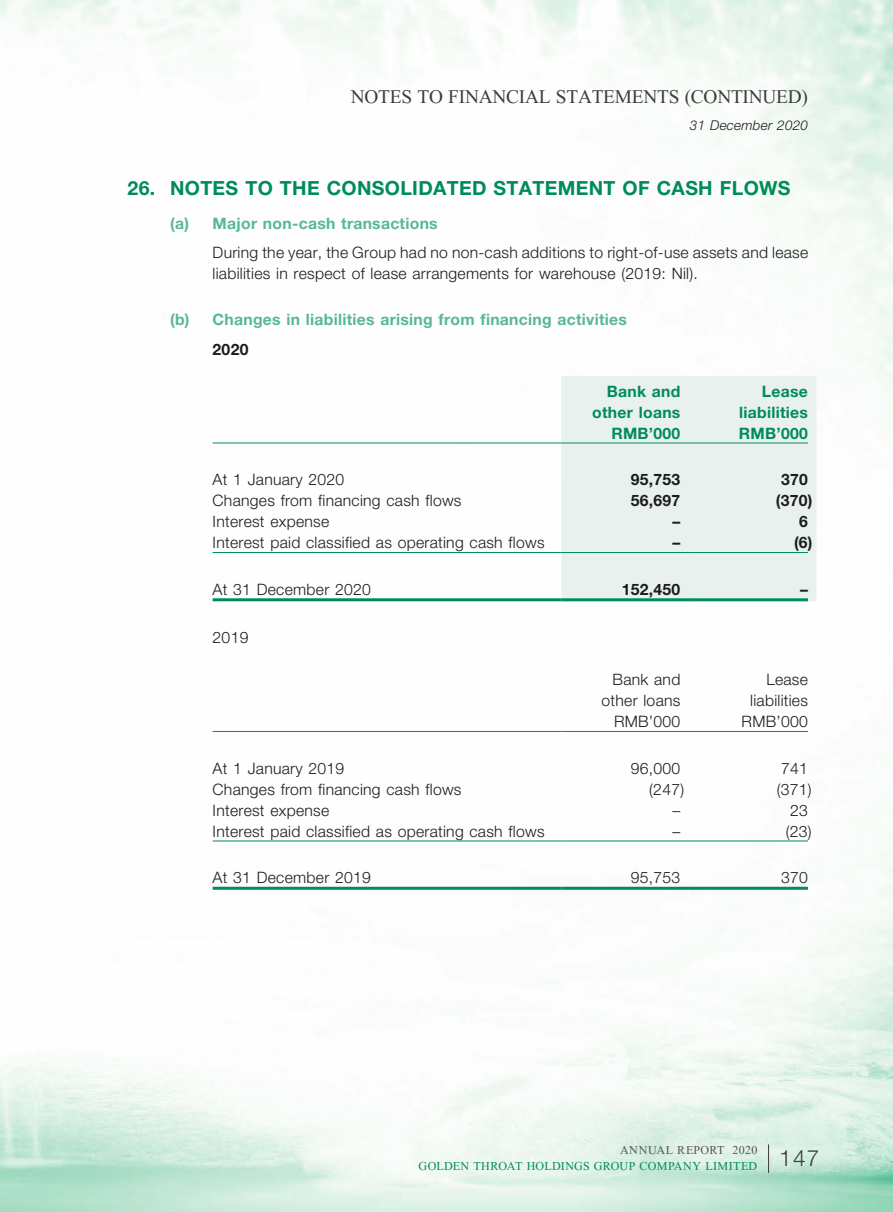
<style>
.page{position:relative;width:893px;height:1212px;background:#fff}
.page>*{position:absolute;margin:0;border:0;box-sizing:border-box;transform-origin:0 0}
.t1{font:24px "Aparajita";letter-spacing:-.01em;color:#3c3c3b}
.t2{font:700 19.5px "Helvetica Neue LT Std";letter-spacing:.015em;color:#008c5a}
.t3{font:300 15.75px/21px "Helvetica Neue LT Std";letter-spacing:.015em;color:#1c1c1b;text-align:right}
.t4{font:700 15.75px "Helvetica Neue LT Std";letter-spacing:.015em;color:#57b895}
.t5{font:700 15.75px/21px "Helvetica Neue LT Std";letter-spacing:.015em;color:#008c5a;text-align:right}
.t6{font:700 15.75px "Helvetica Neue LT Std";letter-spacing:.015em;color:#1c1c1b}
.t7{font:15px "Aparajita";letter-spacing:.015em;color:#008c5a}
.t8{font:15px "Aparajita";letter-spacing:.015em;color:#575756}
.t9{font:italic 300 13.5px "Helvetica Neue LT Std";letter-spacing:.015em;color:#1c1c1b}
</style>
<div class="page">
<img style="left:0;top:0;width:893px;height:1212px">
<svg style="left:768px;top:1144px;width:1px;height:29px"></svg>
<div style="left:561px;top:376px;width:255px;height:225px;background:#e9f1ee"></div>
<hr style="left:213px;top:443px;width:348px;height:1px;background:#008c5a">
<hr style="left:561px;top:443px;width:128px;height:1px;background:#008c5a">
<hr style="left:689px;top:443px;width:119px;height:1px;background:#008c5a">
<hr style="left:213px;top:552px;width:348px;height:1px;background:#008c5a">
<hr style="left:561px;top:552px;width:128px;height:1px;background:#008c5a">
<hr style="left:689px;top:552px;width:119px;height:1px;background:#008c5a">
<hr style="left:213px;top:598px;width:348px;height:3px;background:#008c5a">
<hr style="left:561px;top:598px;width:128px;height:3px;background:#008c5a">
<hr style="left:689px;top:598px;width:119px;height:3px;background:#008c5a">
<hr style="left:213px;top:731px;width:348px;height:1px;background:#008c5a">
<hr style="left:561px;top:731px;width:128px;height:1px;background:#008c5a">
<hr style="left:689px;top:731px;width:119px;height:1px;background:#008c5a">
<hr style="left:213px;top:840px;width:348px;height:1px;background:#008c5a">
<hr style="left:561px;top:840px;width:128px;height:1px;background:#008c5a">
<hr style="left:689px;top:840px;width:119px;height:1px;background:#008c5a">
<hr style="left:213px;top:887px;width:348px;height:3px;background:#008c5a">
<hr style="left:561px;top:887px;width:128px;height:3px;background:#008c5a">
<hr style="left:689px;top:887px;width:119px;height:3px;background:#008c5a">
<h1 class="t1" style="left:351px;top:85px;width:459px">NOTES TO FINANCIAL STATEMENTS (CONTINUED)</h1>
<p class="t9" style="left:690px;top:117px;width:119px">31 December 2020</p>
<p class="t2" style="left:128px;top:176px;width:665px">26. NOTES TO THE CONSOLIDATED STATEMENT OF CASH FLOWS</p>
<p class="t4" style="left:170px;top:213px;width:269px">(a) Major non-cash transactions</p>
<p class="t3" style="left:213px;top:242px;width:597px;text-align:left">During the year, the Group had no non-cash additions to right-of-use assets and lease liabilities in respect of lease arrangements for warehouse (2019: Nil).</p>
<p class="t4" style="left:170px;top:310px;width:458px">(b) Changes in liabilities arising from financing activities</p>
<p class="t6" style="left:213px;top:339px;width:37px">2020</p>
<p class="t5" style="left:592px;top:380px;width:90px">Bank and other loans</p>
<p class="t5" style="left:739px;top:380px;width:70px">Lease liabilities</p>
<p class="t5" style="left:611px;top:422px;width:71px">RMB’000</p>
<p class="t5" style="left:739px;top:422px;width:71px">RMB’000</p>
<p class="t3" style="left:213px;top:469px;width:133px">At 1 January 2020</p>
<p class="t6" style="left:631px;top:470px;width:51px">95,753</p>
<p class="t6" style="left:781px;top:470px;width:28px">370</p>
<p class="t3" style="left:213px;top:490px;width:250px">Changes from financing cash flows</p>
<p class="t6" style="left:631px;top:491px;width:51px">56,697</p>
<p class="t6" style="left:776px;top:491px;width:38px">(370)</p>
<p class="t3" style="left:213px;top:511px;width:118px">Interest expense</p>
<p class="t6" style="left:672px;top:512px;width:9px">–</p>
<p class="t6" style="left:799px;top:512px;width:10px">6</p>
<p class="t3" style="left:213px;top:532px;width:333px">Interest paid classified as operating cash flows</p>
<p class="t6" style="left:672px;top:533px;width:9px">–</p>
<p class="t6" style="left:794px;top:533px;width:20px">(6)</p>
<p class="t3" style="left:213px;top:578px;width:160px">At 31 December 2020</p>
<p class="t6" style="left:622px;top:579px;width:60px">152,450</p>
<p class="t6" style="left:800px;top:579px;width:9px">–</p>
<p class="t3" style="left:213px;top:627px;width:37px">2019</p>
<p class="t3" style="left:602px;top:669px;width:80px">Bank and other loans</p>
<p class="t3" style="left:750px;top:669px;width:59px">Lease liabilities</p>
<p class="t3" style="left:614px;top:711px;width:68px">RMB’000</p>
<p class="t3" style="left:742px;top:711px;width:68px">RMB’000</p>
<p class="t3" style="left:213px;top:757px;width:133px">At 1 January 2019</p>
<p class="t3" style="left:631px;top:757px;width:51px">96,000</p>
<p class="t3" style="left:781px;top:757px;width:28px">741</p>
<p class="t3" style="left:213px;top:778px;width:250px">Changes from financing cash flows</p>
<p class="t3" style="left:649px;top:778px;width:36px">(247)</p>
<p class="t3" style="left:777px;top:778px;width:36px">(371)</p>
<p class="t3" style="left:213px;top:799px;width:118px">Interest expense</p>
<p class="t3" style="left:672px;top:799px;width:9px">–</p>
<p class="t3" style="left:790px;top:799px;width:19px">23</p>
<p class="t3" style="left:213px;top:820px;width:333px">Interest paid classified as operating cash flows</p>
<p class="t3" style="left:672px;top:820px;width:9px">–</p>
<p class="t3" style="left:786px;top:820px;width:27px">(23)</p>
<p class="t3" style="left:213px;top:867px;width:160px">At 31 December 2019</p>
<p class="t3" style="left:631px;top:867px;width:51px">95,753</p>
<p class="t3" style="left:781px;top:867px;width:28px">370</p>
<p class="t8" style="left:620px;top:1142px;width:139px">ANNUAL REPORT 2020</p>
<p class="t7" style="left:418px;top:1158px;width:402px">GOLDEN THROAT HOLDINGS GROUP COMPANY LIMITED <sup>147</sup></p>
</div>
